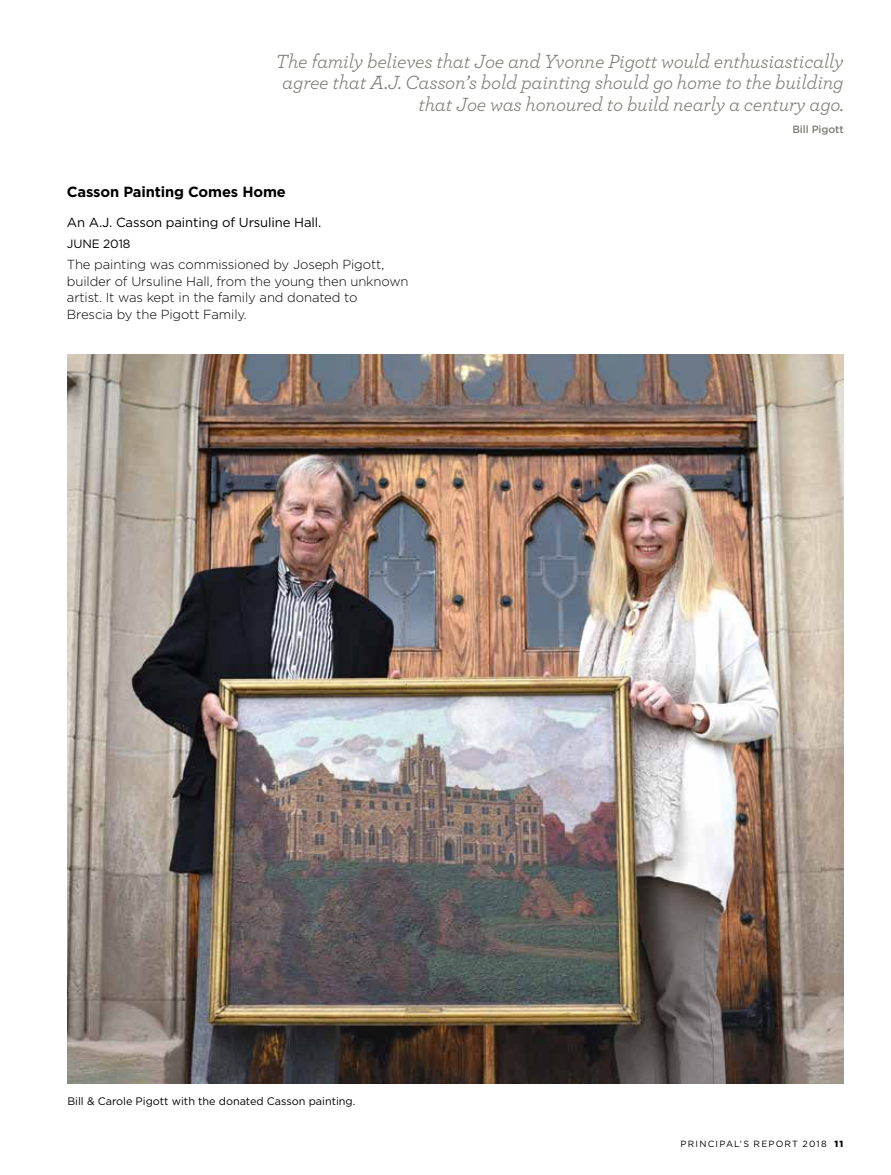
<style>
.page{position:relative;width:891px;height:1175px;background:#fff}
.page>*{position:absolute;margin:0;border:0;box-sizing:border-box;transform-origin:0 0}
.t1{font:italic 19.95px/21.8px "Archer";letter-spacing:-.01em;color:#7d7d77;text-align:right}
.t2{font:700 14.7px "Gotham";letter-spacing:-.01em;color:#000}
.t3{font:300 13.2px/16.5px "Gotham";letter-spacing:-.01em;color:#000}
.t4{font:13.2px "Gotham";letter-spacing:-.01em;color:#000}
.t5{font:12px "Gotham";letter-spacing:-.01em;color:#000}
.t6{font:10.8px "Gotham";letter-spacing:-.005em;color:#000}
.t7{font:500 10.5px "Gotham";letter-spacing:-.01em;color:#7d7d77}
.t8{font:9px "Gotham";letter-spacing:.13em;color:#000}
.s1{font-weight:900}
</style>
<div class="page">
<img style="left:68px;top:355px;width:776px;height:728px">
<p class="t1" style="left:276px;top:49px;width:570px">The family believes that Joe and Yvonne Pigott would enthusiastically agree that A.J. Casson’s bold painting should go home to the building that Joe was honoured to build nearly a century ago.</p>
<p class="t7" style="left:792px;top:122px;width:53px">Bill Pigott</p>
<p class="t2" style="left:67px;top:182px;width:220px">Casson Painting Comes Home</p>
<p class="t4" style="left:67px;top:214px;width:256px">An A.J. Casson painting of Ursuline Hall.</p>
<p class="t5" style="left:67px;top:236px;width:65px">JUNE 2018</p>
<p class="t3" style="left:67px;top:256px;width:343px">The painting was commissioned by Joseph Pigott, builder of Ursuline Hall, from the young then unknown artist. It was kept in the family and donated to<br>Brescia by the Pigott Family.</p>
<p class="t6" style="left:68px;top:1094px;width:289px">Bill &amp; Carole Pigott with the donated Casson painting.</p>
<p class="t8" style="left:681px;top:1138px;width:164px">PRINCIPAL’S REPORT 2018 <span class="s1">11</span></p>
</div>
